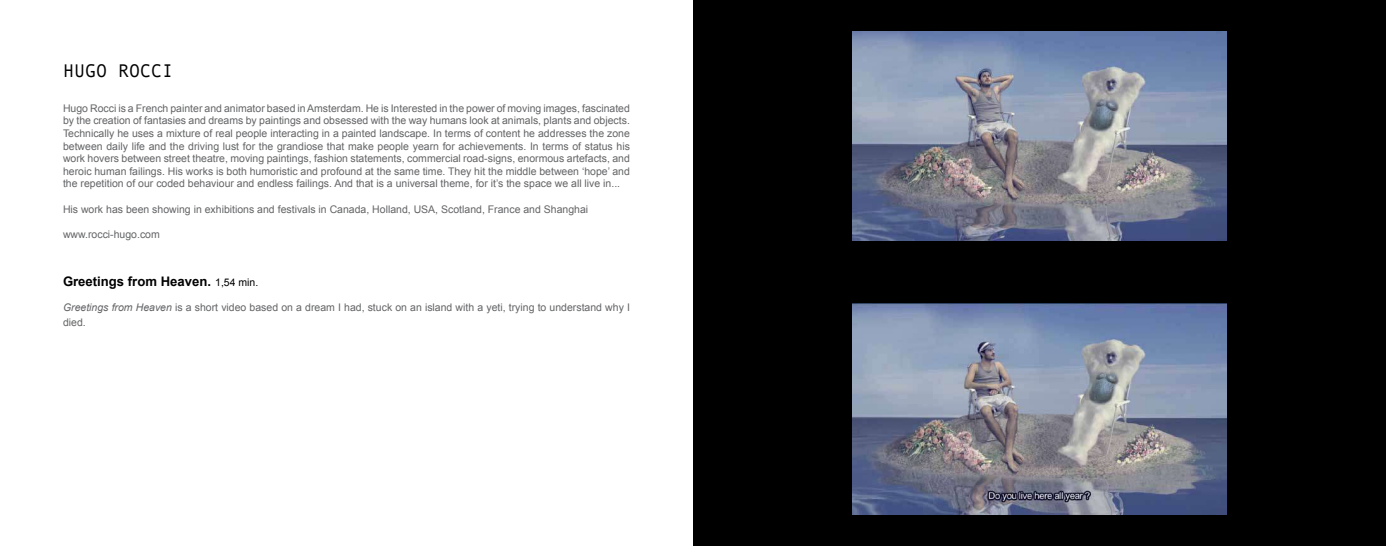
<style>
.page{position:relative;width:1386px;height:546px;background:#fff}
.page>*{position:absolute;margin:0;border:0;box-sizing:border-box;transform-origin:0 0}
.t1{font:18.38px "Andale Mono";color:#000}
.t2{font:700 13.12px "Arial";color:#000}
.t3{font:10.5px/12.6px "Arial";color:#636466;text-align:justify}
.s1{font-weight:400;font-size:10.5px}
.s2{font-style:italic}
</style>
<div class="page">
<div style="left:693px;top:0;width:693px;height:546px;background:#000"></div>
<img style="left:853px;top:32px;width:373px;height:208px">
<img style="left:853px;top:304px;width:373px;height:210px">
<h1 class="t1" style="left:63px;top:59px;width:112px">HUGO ROCCI</h1>
<p class="t3" style="left:63px;top:102px;width:568px">Hugo Rocci is a French painter and animator based in Amsterdam. He is Interested in the power of moving images, fascinated by the creation of fantasies and dreams by paintings and obsessed with the way humans look at animals, plants and objects.<br>Technically he uses a mixture of real people interacting in a painted landscape. In terms of content he addresses the zone between daily life and the driving lust for the grandiose that make people yearn for achievements. In terms of status his work hovers between street theatre, moving paintings, fashion statements, commercial road-signs, enormous artefacts, and heroic human failings. His works is both humoristic and profound at the same time. They hit the middle between ‘hope’ and the repetition of our coded behaviour and endless failings. And that is a universal theme, for it’s the space we all live in...</p>
<p class="t3" style="left:63px;top:203px;width:527px">His work has been showing in exhibitions and festivals in Canada, Holland, USA, Scotland, France and Shanghai</p>
<p class="t3" style="left:63px;top:228px;width:98px">www.rocci-hugo.com</p>
<p class="t2" style="left:63px;top:273px;width:197px">Greetings from Heaven. <span class="s1">1,54 min.</span></p>
<p class="t3" style="left:63px;top:300px;width:569px;line-height:14.7px"><span class="s2">Greetings from Heaven</span> is a short video based on a dream I had, stuck on an island with a yeti, trying to understand why I died.</p>
</div>
